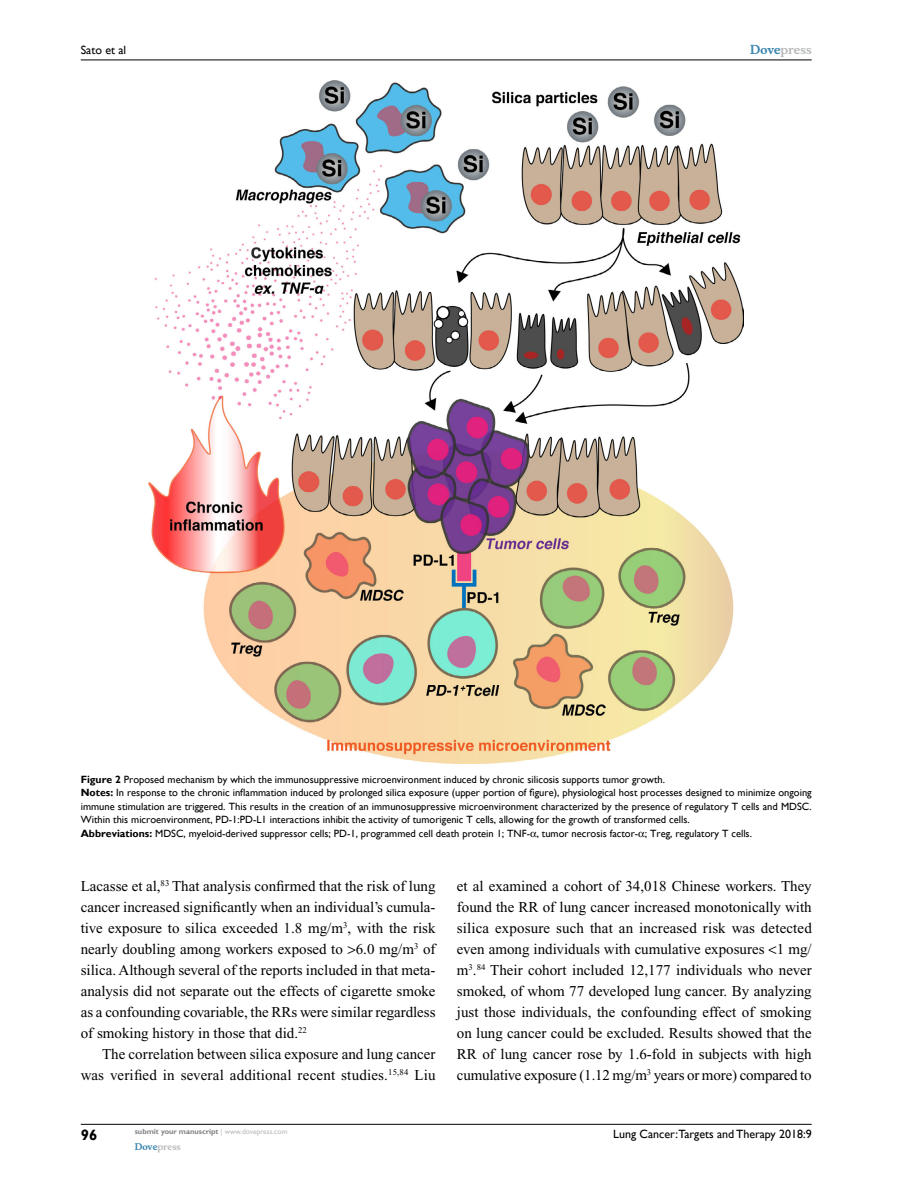
<style>
.page{position:relative;width:918px;height:1188px;background:#fff}
.page>*{position:absolute;margin:0;border:0;box-sizing:border-box;transform-origin:0 0}
.t1{font:15px/21px "Times New Roman";color:#000;text-align:justify}
.t2{font:700 15px "Gill Sans";color:#000}
.t3{font:12px "Gill Sans";color:#000}
.t4{font:700 12px "Musee";color:#b8babc}
.t5{font:10.5px/13.5px "Gill Sans";color:#000}
.t6{font:700 9px "Musee";color:#b8babc}
.t7{font:700 7.5px "Gill Sans";color:#808285}
.s1{color:#3785ad}
.s2{font-weight:700}
.s3{font-weight:400;color:#b8babc}
</style>
<div class="page">
<hr style="left:81px;top:1124px;width:731px;height:1px;background:#000">
<hr style="left:81px;top:60px;width:731px;height:1px;background:#000">
<img style="left:149px;top:81px;width:595px;height:683px">
<p class="t3" style="left:81px;top:43px;width:47px">Sato et al</p>
<p class="t4" style="left:750px;top:43px;width:63px"><span class="s1">Dove</span>press</p>
<p class="t5" style="left:81px;top:773px;width:732px"><span class="s2">Figure 2</span> Proposed mechanism by which the immunosuppressive microenvironment induced by chronic silicosis supports tumor growth.<br><span class="s2">Notes:</span> In response to the chronic inflammation induced by prolonged silica exposure (upper portion of figure), physiological host processes designed to minimize ongoing immune stimulation are triggered. This results in the creation of an immunosuppressive microenvironment characterized by the presence of regulatory T cells and MDSC.<br>Within this microenvironment, PD-1:PD-L1 interactions inhibit the activity of tumorigenic T cells, allowing for the growth of transformed cells.<br><span class="s2">Abbreviations:</span> MDSC, myeloid-derived suppressor cells; PD-1, programmed cell death protein 1; TNF- , tumor necrosis factor- ; Treg, regulatory T cells.</p>
<p class="t1" style="left:81px;top:875px;width:356px">Lacasse et al,<sup>83</sup> That analysis confirmed that the risk of lung cancer increased significantly when an individual’s cumula&shy;tive exposure to silica exceeded 1.8 mg/m<sup>3</sup>, with the risk nearly doubling among workers exposed to 6.0 mg/m<sup>3</sup> of silica. Although several of the reports included in that meta&shy;analysis did not separate out the effects of cigarette smoke as a confounding covariable, the RRs were similar regardless of smoking history in those that did.<sup>22</sup></p>
<p class="t1" style="left:81px;top:1043px;width:356px;text-align:right">The correlation between silica exposure and lung cancer was verified in several additional recent studies.<sup>15,84</sup> Liu</p>
<p class="t1" style="left:457px;top:875px;width:357px">et al examined a cohort of 34,018 Chinese workers. They found the RR of lung cancer increased monotonically with silica exposure such that an increased risk was detected even among individuals with cumulative exposures 1 mg/ m<sup>3</sup>.<sup>84</sup> Their cohort included 12,177 individuals who never smoked, of whom 77 developed lung cancer. By analyzing just those individuals, the confounding effect of smoking on lung cancer could be excluded. Results showed that the RR of lung cancer rose by 1.6-fold in subjects with high cumulative exposure (1.12 mg/m<sup>3</sup> years or more) compared to</p>
<p class="t2" style="left:81px;top:1126px;width:18px">96</p>
<p class="t7" style="left:135px;top:1127px;width:154px">submit your manuscript <span class="s3">| www.dovepress.com</span></p>
<p class="t6" style="left:135px;top:1141px;width:48px"><span class="s1">Dove</span>press</p>
<p class="t3" style="left:613px;top:1127px;width:200px">Lung Cancer:Targets and Therapy 2018:9</p>
</div>
